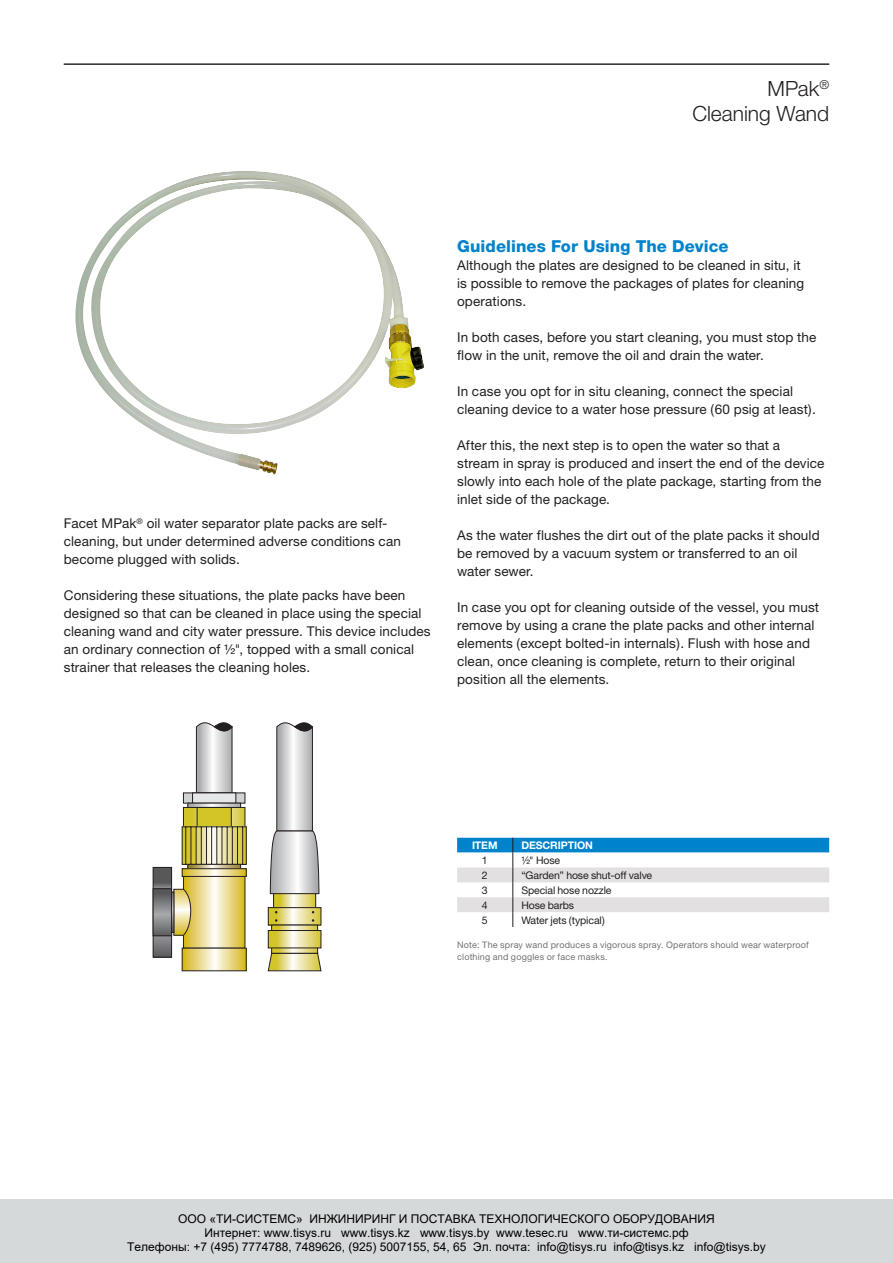
<style>
.page{position:relative;width:893px;height:1263px;background:#fff}
.page>*{position:absolute;margin:0;border:0;box-sizing:border-box;transform-origin:0 0}
.t1{font:300 21px/25.5px "Helvetica Neue";letter-spacing:-.005em;color:#231f20;text-align:right}
.t2{font:800 16.5px "Helvetica Neue";letter-spacing:.005em;color:#0083ca}
.t3{font:13.5px/18px "Helvetica Neue";letter-spacing:.01em;color:#231f20}
.t4{font:12px/14.4px "Arial";color:#000;text-align:center}
.t5{font:10.5px "Helvetica Neue";letter-spacing:-.01em;color:#231f20}
.t6{font:700 10.5px "Helvetica Neue";letter-spacing:-.005em;color:#fff}
.t7{font:9px/12px "Helvetica Neue";letter-spacing:.025em;color:#717271}
</style>
<div class="page">
<div style="left:0;top:1199px;width:893px;height:64px;background:#d6d9da"></div>
<hr style="left:64px;top:64px;width:765px;height:1px;background:#231f20">
<img style="left:75px;top:172px;width:349px;height:303px">
<svg style="left:457px;top:838px;width:372px;height:89px"></svg>
<svg style="left:185px;top:878px;width:58px;height:68px;background:#ecdc97"></svg>
<svg style="left:173px;top:889px;width:19px;height:47px"></svg>
<svg style="left:196px;top:722px;width:37px;height:71px"></svg>
<div style="left:183px;top:793px;width:62px;height:10px;background:#d1d2d4"></div>
<div style="left:192px;top:793px;width:44px;height:10px;background:#e6e7e9"></div>
<svg style="left:190px;top:805px;width:49px;height:1px"></svg>
<div style="left:188px;top:803px;width:53px;height:5px;border:1px solid #231f20"></div>
<svg style="left:185px;top:809px;width:58px;height:16px"></svg>
<div style="left:183px;top:807px;width:62px;height:20px;border:1px solid #231f20"></div>
<div style="left:197px;top:807px;width:35px;height:20px;background:#d3c427;border:1px solid #231f20"></div>
<svg style="left:182px;top:826px;width:65px;height:39px;background:#b5ad6b"></svg>
<svg style="left:190px;top:866px;width:49px;height:1px"></svg>
<div style="left:188px;top:864px;width:53px;height:5px;border:1px solid #231f20"></div>
<svg style="left:184px;top:950px;width:60px;height:19px"></svg>
<svg style="left:184px;top:870px;width:60px;height:5px"></svg>
<div style="left:182px;top:868px;width:64px;height:9px;border:1px solid #231f20"></div>
<div style="left:171px;top:892px;width:3px;height:41px;border:1px solid #231f20"></div>
<svg style="left:155px;top:869px;width:15px;height:86px"></svg>
<div style="left:153px;top:867px;width:19px;height:90px;border:1px solid #231f20"></div>
<svg style="left:155px;top:890px;width:15px;height:44px"></svg>
<div style="left:153px;top:888px;width:19px;height:48px;border:1px solid #231f20"></div>
<svg style="left:270px;top:722px;width:49px;height:172px"></svg>
<svg style="left:275px;top:895px;width:39px;height:11px"></svg>
<div style="left:273px;top:893px;width:43px;height:15px;border:1px solid #231f20"></div>
<svg style="left:270px;top:909px;width:49px;height:14px"></svg>
<div style="left:268px;top:907px;width:53px;height:18px;border:1px solid #231f20"></div>
<svg style="left:273px;top:927px;width:43px;height:2px"></svg>
<svg style="left:270px;top:932px;width:49px;height:14px"></svg>
<div style="left:268px;top:930px;width:53px;height:18px;border:1px solid #231f20"></div>
<svg style="left:273px;top:950px;width:43px;height:1px"></svg>
<svg style="left:268px;top:953px;width:53px;height:18px"></svg>
<h1 class="t1" style="left:692px;top:75px;width:138px">MPak<sup>®<br></sup>Cleaning Wand</h1>
<p class="t3" style="left:64px;top:514px;width:339px">Facet MPak<sup>®</sup> oil water separator plate packs are self&shy;cleaning, but under determined adverse conditions can become plugged with solids.</p>
<p class="t3" style="left:64px;top:586px;width:368px">Considering these situations, the plate packs have been designed so that can be cleaned in place using the special cleaning wand and city water pressure. This device includes an ordinary connection of ½", topped with a small conical strainer that releases the cleaning holes.</p>
<p class="t2" style="left:457px;top:236px;width:273px">Guidelines For Using The Device</p>
<p class="t3" style="left:457px;top:256px;width:349px">Although the plates are designed to be cleaned in situ, it is possible to remove the packages of plates for cleaning operations.</p>
<p class="t3" style="left:457px;top:328px;width:361px">In both cases, before you start cleaning, you must stop the flow in the unit, remove the oil and drain the water.</p>
<p class="t3" style="left:457px;top:382px;width:360px">In case you opt for in situ cleaning, connect the special cleaning device to a water hose pressure (60 psig at least).</p>
<p class="t3" style="left:457px;top:436px;width:369px">After this, the next step is to open the water so that a stream in spray is produced and insert the end of the device slowly into each hole of the plate package, starting from the inlet side of the package.</p>
<p class="t3" style="left:457px;top:526px;width:364px">As the water flushes the dirt out of the plate packs it should be removed by a vacuum system or transferred to an oil water sewer.</p>
<p class="t3" style="left:457px;top:598px;width:364px">In case you opt for cleaning outside of the vessel, you must remove by using a crane the plate packs and other internal elements (except bolted-in internals). Flush with hose and clean, once cleaning is complete, return to their original position all the elements.</p>
<p class="t6" style="left:472px;top:839px;width:27px">ITEM</p>
<p class="t6" style="left:521px;top:839px;width:73px">DESCRIPTION</p>
<p class="t5" style="left:482px;top:854px;width:7px">1</p>
<p class="t5" style="left:521px;top:854px;width:40px">½" Hose</p>
<p class="t5" style="left:482px;top:869px;width:7px">2</p>
<p class="t5" style="left:521px;top:869px;width:132px">“Garden” hose shut-off valve</p>
<p class="t5" style="left:482px;top:884px;width:7px">3</p>
<p class="t5" style="left:521px;top:884px;width:92px">Special hose nozzle</p>
<p class="t5" style="left:482px;top:899px;width:7px">4</p>
<p class="t5" style="left:521px;top:899px;width:54px">Hose barbs</p>
<p class="t5" style="left:482px;top:914px;width:7px">5</p>
<p class="t5" style="left:521px;top:913px;width:85px">Water jets (typical)</p>
<p class="t7" style="left:457px;top:939px;width:353px">Note: The spray wand produces a vigorous spray. Operators should wear waterproof clothing and goggles or face masks.</p>
<p class="t4" style="left:127px;top:1211px;width:640px">ООО «ТИ-СИСТЕМС» ИНЖИНИРИНГ И ПОСТАВКА ТЕХНОЛОГИЧЕСКОГО ОБОРУДОВАНИЯ<br>Интернет: www.tisys.ru www.tisys.kz www.tisys.by www.tesec.ru www.ти-системс.рф<br>Телефоны: +7 (495) 7774788, 7489626, (925) 5007155, 54, 65 Эл. почта: info@tisys.ru info@tisys.kz info@tisys.by</p>
</div>
